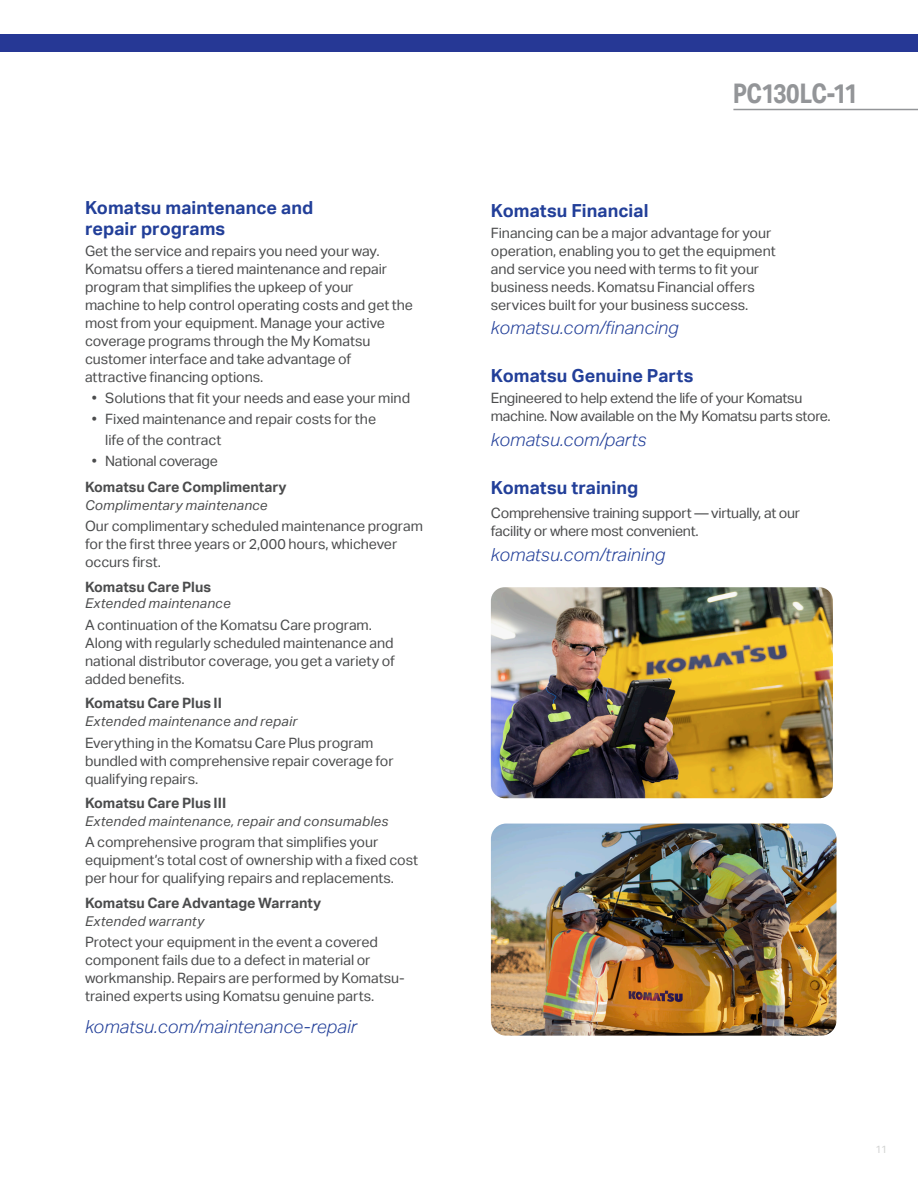
<style>
.page{position:relative;width:918px;height:1188px;background:#fff}
.page>*{position:absolute;margin:0;border:0;box-sizing:border-box;transform-origin:0 0}
.t1{font:700 27px "Aktiv Grotesk Cd";letter-spacing:-.025em;color:#939598}
.blue_subhead{font:italic 300 18px "Aktiv Grotesk";letter-spacing:.005em;color:#223f99}
.blue_subhead-2{font:700 18px/21px "Aktiv Grotesk";letter-spacing:.005em;color:#223f99}
.blue_subhead-3{font:14.25px/18px "Aktiv Grotesk";letter-spacing:-.005em;color:#4b4c4d}
.Body_copy{font:14.25px/18px "Aktiv Grotesk";letter-spacing:-.005em;color:#4b4c4d}
.blue_subhead-4{font:700 14.25px "Aktiv Grotesk";letter-spacing:-.005em;color:#4b4c4d}
.body{font:700 14.25px "Aktiv Grotesk";letter-spacing:-.005em;color:#4b4c4d}
.blue_subhead-5{font:italic 13.5px "Aktiv Grotesk";letter-spacing:.015em;color:#4b4c4d}
.body-2{font:italic 13.5px "Aktiv Grotesk";letter-spacing:.015em;color:#4b4c4d}
.t2{font:10.5px "Aktiv Grotesk";color:#d2d3d2}
</style>
<div class="page">
<hr style="left:733px;top:109px;width:185px;height:1px;background:#939598">
<img style="left:491px;top:587px;width:342px;height:211px">
<img style="left:491px;top:824px;width:346px;height:212px">
<div style="left:0;top:34px;width:918px;height:17px;background:#263895"></div>
<p class="blue_subhead-2" style="left:85px;top:197px;width:230px">Komatsu maintenance and repair programs</p>
<p class="Body_copy" style="left:85px;top:242px;width:330px">Get the service and repairs you need your way.<br>Komatsu offers a tiered maintenance and repair program that simplifies the upkeep of your<br>machine to help control operating costs and get the most from your equipment. Manage your active coverage programs through the My Komatsu customer interface and take advantage of attractive financing options.</p>
<p class="Body_copy" style="left:92px;top:389px;width:320px">• Solutions that fit your needs and ease your mind</p>
<p class="Body_copy" style="left:105px;top:409px;width:272px;line-height:21px;text-indent:-14px">• Fixed maintenance and repair costs for the life of the contract</p>
<p class="Body_copy" style="left:92px;top:452px;width:128px">• National coverage</p>
<p class="body" style="left:85px;top:479px;width:203px">Komatsu Care Complimentary</p>
<p class="body-2" style="left:85px;top:497px;width:184px">Complimentary maintenance</p>
<p class="blue_subhead-3" style="left:85px;top:517px;width:339px">Our complimentary scheduled maintenance program for the first three years or 2,000 hours, whichever occurs first.</p>
<p class="blue_subhead-4" style="left:85px;top:579px;width:127px">Komatsu Care Plus</p>
<p class="blue_subhead-5" style="left:85px;top:596px;width:147px">Extended maintenance</p>
<p class="blue_subhead-3" style="left:85px;top:616px;width:311px">A continuation of the Komatsu Care program.<br>Along with regularly scheduled maintenance and national distributor coverage, you get a variety of added benefits.</p>
<p class="blue_subhead-4" style="left:85px;top:695px;width:138px">Komatsu Care Plus II</p>
<p class="blue_subhead-5" style="left:85px;top:714px;width:214px">Extended maintenance and repair</p>
<p class="blue_subhead-3" style="left:85px;top:734px;width:310px">Everything in the Komatsu Care Plus program bundled with comprehensive repair coverage for qualifying repairs.</p>
<p class="blue_subhead-4" style="left:85px;top:795px;width:143px">Komatsu Care Plus III</p>
<p class="blue_subhead-5" style="left:85px;top:814px;width:305px">Extended maintenance, repair and consumables</p>
<p class="blue_subhead-3" style="left:85px;top:834px;width:335px">A comprehensive program that simplifies your equipment’s total cost of ownership with a fixed cost per hour for qualifying repairs and replacements.</p>
<p class="blue_subhead-4" style="left:85px;top:895px;width:238px">Komatsu Care Advantage Warranty</p>
<p class="blue_subhead-5" style="left:85px;top:914px;width:121px">Extended warranty</p>
<p class="blue_subhead-3" style="left:85px;top:934px;width:321px">Protect your equipment in the event a covered component fails due to a defect in material or workmanship. Repairs are performed by Komatsu&shy;trained experts using Komatsu genuine parts.</p>
<p class="blue_subhead" style="left:85px;top:1016px;width:273px">komatsu.com/maintenance-repair</p>
<h1 class="t1" style="left:733px;top:76px;width:127px">PC130LC-11</h1>
<p class="blue_subhead-2" style="left:491px;top:200px;width:159px">Komatsu Financial</p>
<p class="blue_subhead-3" style="left:491px;top:224px;width:286px">Financing can be a major advantage for your operation, enabling you to get the equipment and service you need with terms to fit your business needs. Komatsu Financial offers services built for your business success.</p>
<p class="blue_subhead" style="left:491px;top:317px;width:189px">komatsu.com/financing</p>
<p class="blue_subhead-2" style="left:491px;top:365px;width:204px">Komatsu Genuine Parts</p>
<p class="blue_subhead-3" style="left:491px;top:389px;width:341px">Engineered to help extend the life of your Komatsu machine. Now available on the My Komatsu parts store.</p>
<p class="blue_subhead" style="left:491px;top:429px;width:157px">komatsu.com/parts</p>
<p class="blue_subhead-2" style="left:491px;top:477px;width:149px">Komatsu training</p>
<p class="blue_subhead-3" style="left:491px;top:504px;width:311px">Comprehensive training support — virtually, at our facility or where most convenient.</p>
<p class="blue_subhead" style="left:491px;top:544px;width:176px">komatsu.com/training</p>
<p class="t2" style="left:875px;top:1143px;width:13px">11</p>
</div>
